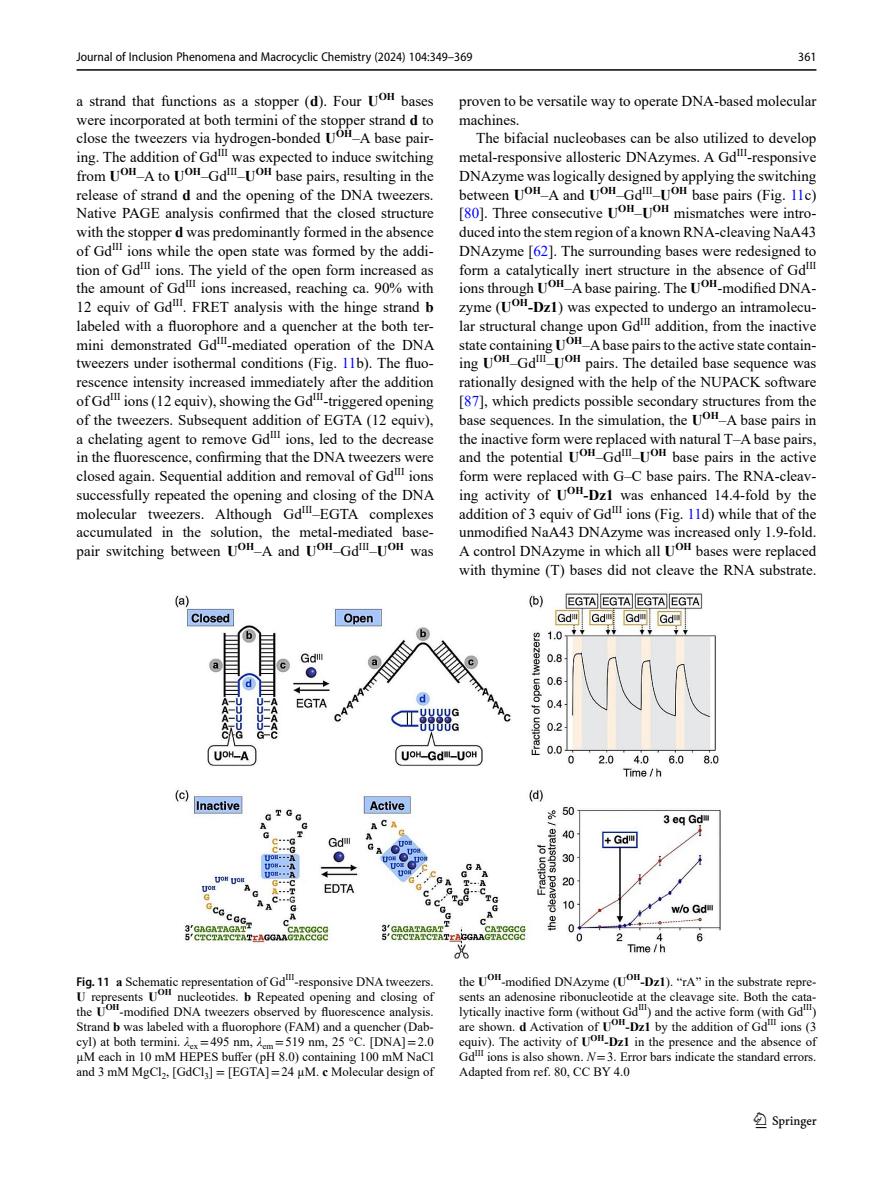
<style>
.page{position:relative;width:893px;height:1187px;background:#fff}
.page>*{position:absolute;margin:0;border:0;box-sizing:border-box;transform-origin:0 0}
.t1{font:22.5px "Springnew";color:#000}
.Body_Text_Indent{font:15px/18.8px "Times New Roman";color:#000;text-align:justify}
.Figure_Caption{font:12.75px/15px "Times New Roman";color:#000;text-align:justify}
.t2{font:semi-condensed 12.75px "Myriad Pro";color:#000}
.s1{font-weight:700}
.s2{color:#00f}
.s3{font-family:"Myriad Pro";font-weight:600;font-stretch:semi-condensed}
.s4{font-style:italic}
.s5{font-family:"STIX"}
</style>
<div class="page">
<hr style="left:77px;top:69px;width:739px;height:2px;background:#000">
<img style="left:175px;top:591px;width:546px;height:367px">
<p class="t2" style="left:77px;top:49px;width:397px">Journal of Inclusion Phenomena and Macrocyclic Chemistry (2024) 104:349–369</p>
<p class="Body_Text_Indent" style="left:459px;top:91px;width:359px">proven to be versatile way to operate DNA-based molecular machines.</p>
<p class="Body_Text_Indent" style="left:459px;top:128px;width:359px;text-indent:17px">The bifacial nucleobases can be also utilized to develop metal-responsive allosteric DNAzymes. A Gd<sup>III</sup>-responsive DNAzyme was logically designed by applying the switching between <span class="s1">U</span><sup>OH</sup>–A and <span class="s1">U</span><sup>OH</sup>–Gd<sup>III</sup>–<span class="s1">U</span><sup>OH</sup> base pairs (Fig. <span class="s2">11</span>c) [<span class="s2">80</span>]. Three consecutive <span class="s1">U</span><sup>OH</sup>–<span class="s1">U</span><sup>OH</sup> mismatches were intro&shy;duced into the stem region of a known RNA-cleaving NaA43<br>DNAzyme [<span class="s2">62</span>]. The surrounding bases were redesigned to form a catalytically inert structure in the absence of Gd<sup>III </sup>ions through <span class="s1">U</span><sup>OH</sup>–A base pairing. The <span class="s1">U</span><sup>OH</sup>-modified DNA&shy;zyme (<span class="s1">U</span><sup>OH</sup><span class="s1">-Dz1</span>) was expected to undergo an intramolecu&shy;lar structural change upon Gd<sup>III</sup> addition, from the inactive state containing <span class="s1">U</span><sup>OH</sup>–A base pairs to the active state contain&shy;ing <span class="s1">U</span><sup>OH</sup>–Gd<sup>III</sup>–<span class="s1">U</span><sup>OH</sup> pairs. The detailed base sequence was rationally designed with the help of the NUPACK software [<span class="s2">87</span>], which predicts possible secondary structures from the base sequences. In the simulation, the <span class="s1">U</span><sup>OH</sup>–A base pairs in the inactive form were replaced with natural T–A base pairs, and the potential <span class="s1">U</span><sup>OH</sup>–Gd<sup>III</sup>–<span class="s1">U</span><sup>OH</sup> base pairs in the active form were replaced with G–C base pairs. The RNA-cleav&shy;ing activity of <span class="s1">U</span><sup>OH</sup><span class="s1">-Dz1</span> was enhanced 14.4-fold by the addition of 3 equiv of Gd<sup>III</sup> ions (Fig. <span class="s2">11</span>d) while that of the unmodified NaA43 DNAzyme was increased only 1.9-fold.<br>A control DNAzyme in which all <span class="s1">U</span><sup>OH</sup> bases were replaced with thymine (T) bases did not cleave the RNA substrate.</p>
<p class="t2" style="left:798px;top:49px;width:20px">361</p>
<p class="Body_Text_Indent" style="left:77px;top:91px;width:359px">a strand that functions as a stopper (<span class="s1">d</span>). Four <span class="s1">U</span><sup>OH</sup> bases were incorporated at both termini of the stopper strand <span class="s1">d</span> to close the tweezers via hydrogen-bonded <span class="s1">U</span><sup>OH</sup>–A base pair&shy;ing. The addition of Gd<sup>III</sup> was expected to induce switching from <span class="s1">U</span><sup>OH</sup>–A to <span class="s1">U</span><sup>OH</sup>–Gd<sup>III</sup>–<span class="s1">U</span><sup>OH</sup> base pairs, resulting in the release of strand <span class="s1">d</span> and the opening of the DNA tweezers.<br>Native PAGE analysis confirmed that the closed structure with the stopper <span class="s1">d</span> was predominantly formed in the absence of Gd<sup>III</sup> ions while the open state was formed by the addi&shy;tion of Gd<sup>III</sup> ions. The yield of the open form increased as the amount of Gd<sup>III</sup> ions increased, reaching ca. 90% with 12 equiv of Gd<sup>III</sup>. FRET analysis with the hinge strand <span class="s1">b </span>labeled with a fluorophore and a quencher at the both ter&shy;mini demonstrated Gd<sup>III</sup>-mediated operation of the DNA tweezers under isothermal conditions (Fig. <span class="s2">11</span>b). The fluo&shy;rescence intensity increased immediately after the addition of Gd<sup>III</sup> ions (12 equiv), showing the Gd<sup>III</sup>-triggered opening of the tweezers. Subsequent addition of EGTA (12 equiv), a chelating agent to remove Gd<sup>III</sup> ions, led to the decrease in the fluorescence, confirming that the DNA tweezers were closed again. Sequential addition and removal of Gd<sup>III</sup> ions successfully repeated the opening and closing of the DNA molecular tweezers. Although Gd<sup>III</sup>–EGTA complexes accumulated in the solution, the metal-mediated base&shy;pair switching between <span class="s1">U</span><sup>OH</sup>–A and <span class="s1">U</span><sup>OH</sup>–Gd<sup>III</sup>–<span class="s1">U</span><sup>OH</sup> was</p>
<p class="Figure_Caption" style="left:77px;top:973px;width:359px"><span class="s3">Fig. 11</span> <span class="s1">a</span> Schematic representation of Gd<sup>III</sup>-responsive DNA tweezers.<br><span class="s1">U</span> represents <span class="s1">U</span><sup>OH</sup> nucleotides. <span class="s1">b</span> Repeated opening and closing of the <span class="s1">U</span><sup>OH</sup>-modified DNA tweezers observed by fluorescence analysis.<br>Strand <span class="s1">b</span> was labeled with a fluorophore (FAM) and a quencher (Dab&shy;cyl) at both termini. <span class="s4">λ</span><sub>ex</sub> <span class="s5">=</span>495 nm, <span class="s4">λ</span><sub>em</sub> <span class="s5">=</span>519 nm, 25 °C. [DNA]<span class="s5">=</span>2.0 µM each in 10 mM HEPES buffer (pH 8.0) containing 100 mM NaCl and 3 mM MgCl<sub>2</sub>, [GdCl<sub>3</sub>] <span class="s5">=</span> [EGTA]<span class="s5">=</span>24 µM. <span class="s1">c</span> Molecular design of</p>
<p class="Figure_Caption" style="left:459px;top:973px;width:359px">the <span class="s1">U</span><sup>OH</sup>-modified DNAzyme (<span class="s1">U</span><sup>OH</sup><span class="s1">-Dz1</span>). “rA” in the substrate repre&shy;sents an adenosine ribonucleotide at the cleavage site. Both the cata&shy;lytically inactive form (without Gd<sup>III</sup>) and the active form (with Gd<sup>III</sup>) are shown. <span class="s1">d</span> Activation of <span class="s1">U</span><sup>OH</sup><span class="s1">-Dz1</span> by the addition of Gd<sup>III</sup> ions (3 equiv). The activity of <span class="s1">U</span><sup>OH</sup><span class="s1">-Dz1</span> in the presence and the absence of Gd<sup>III</sup> ions is also shown. <span class="s4">N</span><span class="s5">=</span>3. Error bars indicate the standard errors.<br>Adapted from ref. 80, CC BY 4.0</p>
<h1 class="t1" style="left:756px;top:1107px;width:63px">1 3</h1>
</div>
